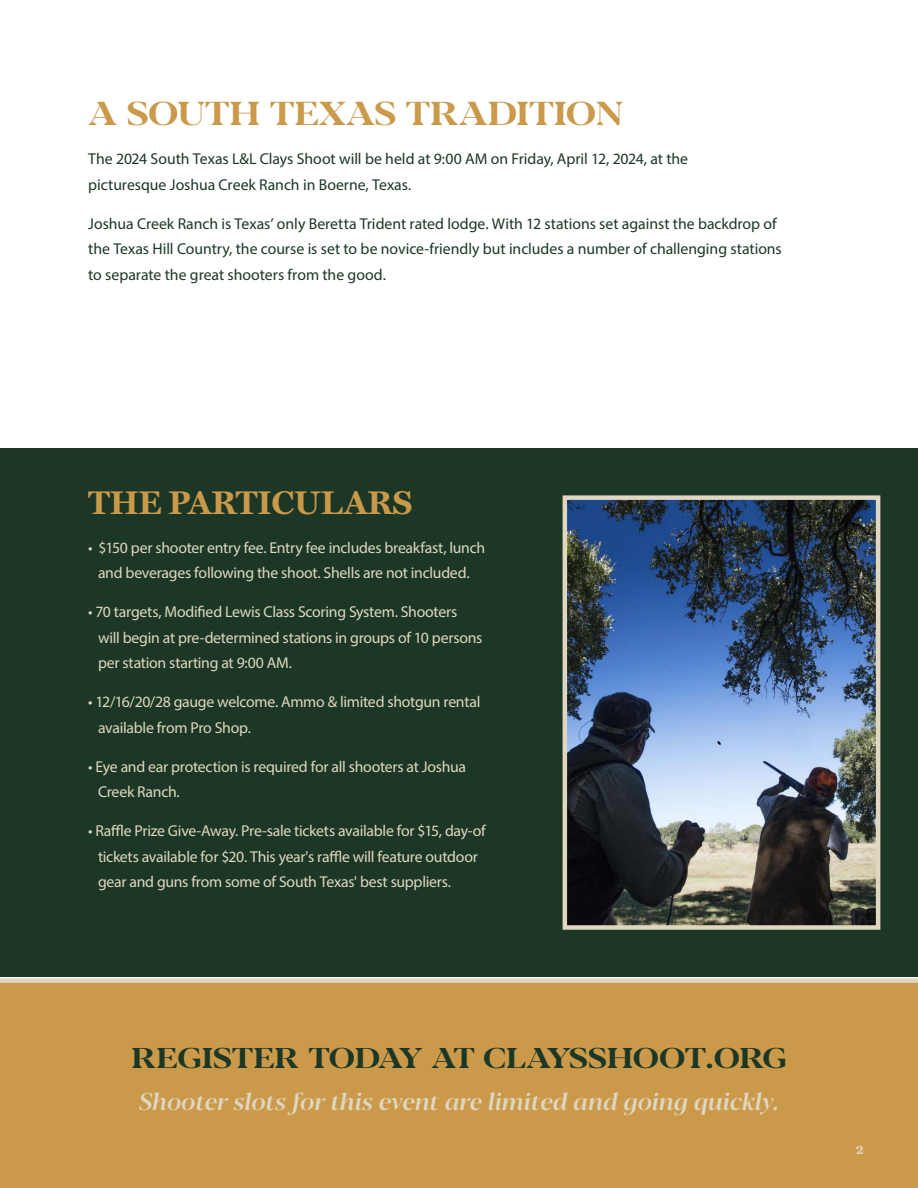
<style>
.page{position:relative;width:918px;height:1188px;background:#fff}
.page>*{position:absolute;margin:0;border:0;box-sizing:border-box;transform-origin:0 0}
.t1{font:700 33px "Blacker Pro Tit";letter-spacing:-.01em;color:#ca994a}
.t2{font:700 33px "Miller Text";letter-spacing:-.01em;color:#ca994a}
.t3{font:700 28.5px "Blacker Pro Tit";letter-spacing:-.02em;color:#1c3725}
.t4{font:italic 500 24px "Blacker Pro Dis";color:#dfd7c0}
.t5{font:15.75px/25.5px "Myriad Pro";letter-spacing:-.02em;color:#dfd7c0}
.t6{font:15.75px/25.5px "Myriad Pro";color:#1c3725}
.t7{font:700 13.5px "Miller Text";color:#dfd7c0}
</style>
<div class="page">
<div style="left:0;top:448px;width:918px;height:529px;background:#1c3725"></div>
<div style="left:0;top:981px;width:918px;height:207px;background:#ca994a"></div>
<div style="left:0;top:978px;width:918px;height:5px;background:#dfd7c0"></div>
<img style="left:568px;top:500px;width:307px;height:425px">
<div style="left:563px;top:495px;width:317px;height:435px;border:4px solid #dfd7c0"></div>
<p class="t1" style="left:88px;top:90px;width:66px">A SOU</p>
<p class="t1" style="left:205px;top:90px;width:116px">TH TEXAS</p>
<p class="t1" style="left:406px;top:90px;width:50px">TRADI</p>
<p class="t1" style="left:529px;top:90px;width:49px">TION</p>
<p class="t6" style="left:88px;top:146px;width:601px">The 2024 South Texas L&amp;L Clays Shoot will be held at 9:00 AM on Friday, April 12, 2024, at the picturesque Joshua Creek Ranch in Boerne, Texas.</p>
<p class="t6" style="left:88px;top:211px;width:695px">Joshua Creek Ranch is Texas’ only Beretta Trident rated lodge. With 12 stations set against the backdrop of the Texas Hill Country, the course is set to be novice-friendly but includes a number of challenging stations to separate the great shooters from the good.</p>
<p class="t2" style="left:88px;top:476px;width:326px">THE PARTICULARS</p>
<p class="t5" style="left:88px;top:534px;width:398px;text-align:center">• $150 per shooter entry fee. Entry fee includes breakfast, lunch and beverages following the shoot. Shells are not included.</p>
<p class="t5" style="left:98px;top:599px;width:386px;text-indent:-10px">• 70 targets, Modified Lewis Class Scoring System. Shooters will begin at pre-determined stations in groups of 10 persons per station starting at 9:00 AM.</p>
<p class="t5" style="left:98px;top:689px;width:384px;text-indent:-10px">• 12/16/20/28 gauge welcome. Ammo &amp; limited shotgun rental available from Pro Shop.</p>
<p class="t5" style="left:98px;top:753px;width:370px;text-indent:-10px">• Eye and ear protection is required for all shooters at Joshua<br>Creek Ranch.</p>
<p class="t5" style="left:98px;top:818px;width:389px;text-indent:-10px">• Raffle Prize Give-Away. Pre-sale tickets available for $15, day-of tickets available for $20. This year's raffle will feature outdoor gear and guns from some of South Texas' best suppliers.</p>
<p class="t3" style="left:131px;top:1038px;width:222px">REGISTER TODAY</p>
<p class="t3" style="left:432px;top:1038px;width:354px">AT CLAYSSHOOT.ORG</p>
<p class="t4" style="left:139px;top:1086px;width:641px">Shooter slots for this event are limited and going quickly.</p>
<p class="t7" style="left:856px;top:1139px;width:10px">2</p>
</div>
